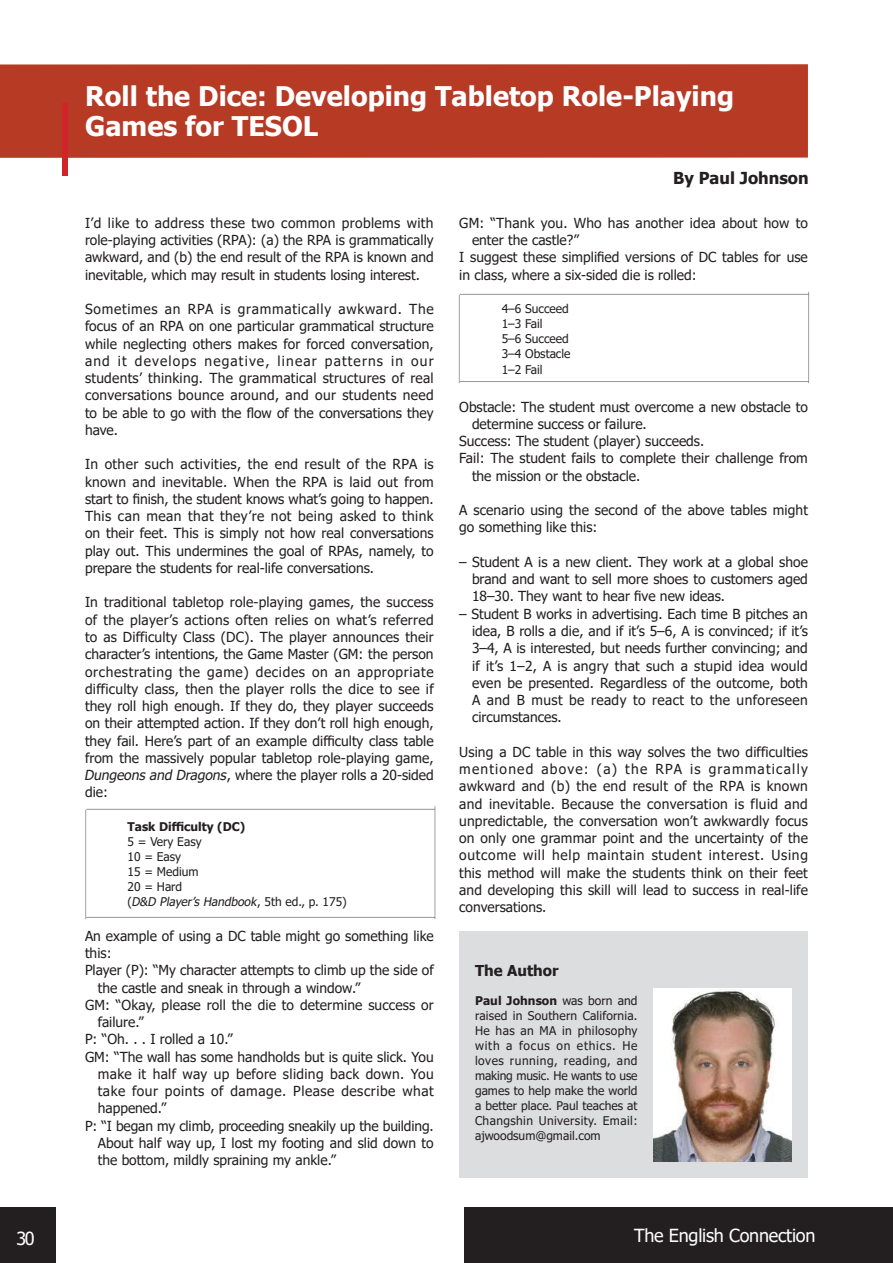
<style>
.page{position:relative;width:893px;height:1263px;background:#fff}
.page>*{position:absolute;margin:0;border:0;box-sizing:border-box;transform-origin:0 0}
.t1{font:700 27px/30px "Tahoma";color:#fff}
.t2{font:18px "Tahoma";letter-spacing:-.015em;color:#fff}
.t3{font:700 16.5px "Tahoma";color:#231f20}
.t4{font:16.5px "Myriad Pro";color:#fff}
.t5{font:700 15px "Tahoma";color:#231f20}
.t6{font:13.8px/17.2px "Tahoma";color:#231f20;text-align:justify}
.t7{font:13.8px "Tahoma";letter-spacing:.04em;color:#231f20}
.t8{font:13.8px "Tahoma";letter-spacing:.025em;color:#231f20}
.t9{font:12px/15px "Tahoma";color:#231f20}
.t10{font:700 12px "Tahoma";color:#231f20}
.s1{font-style:italic}
.s2{font-weight:700}
</style>
<div class="page">
<div style="left:459px;top:932px;width:349px;height:246px;background:#dcdddf"></div>
<div style="left:0;top:1208px;width:56px;height:55px;background:#231f20"></div>
<div style="left:465px;top:1208px;width:428px;height:55px;background:#231f20"></div>
<div style="left:0;top:64px;width:808px;height:94px;background:#b73a25"></div>
<hr style="left:86px;top:809px;width:349px;height:1px;background:#000">
<hr style="left:86px;top:917px;width:349px;height:1px;background:#000">
<hr style="left:435px;top:806px;width:1px;height:113px;background:#231f20">
<hr style="left:85px;top:810px;width:1px;height:109px;background:#231f20">
<hr style="left:460px;top:294px;width:349px;height:1px;background:#000">
<hr style="left:460px;top:381px;width:349px;height:1px;background:#000">
<hr style="left:808px;top:292px;width:1px;height:91px;background:#231f20">
<hr style="left:459px;top:295px;width:1px;height:88px;background:#231f20">
<img style="left:654px;top:988px;width:138px;height:173px">
<div style="left:62px;top:103px;width:6px;height:73px;background:#d1232a"></div>
<h1 class="t1" style="left:85px;top:82px;width:650px">Roll the Dice: Developing Tabletop Role-Playing<br>Games for TESOL</h1>
<p class="t3" style="left:673px;top:166px;width:137px">By Paul Johnson</p>
<p class="t6" style="left:85px;top:215px;width:350px">I’d like to address these two common problems with role-playing activities (RPA): (a) the RPA is grammatically awkward, and (b) the end result of the RPA is known and inevitable, which may result in students losing interest.</p>
<p class="t6" style="left:85px;top:301px;width:350px">Sometimes an RPA is grammatically awkward. The focus of an RPA on one particular grammatical structure while neglecting others makes for forced conversation, and it develops negative, linear patterns in our students’ thinking. The grammatical structures of real conversations bounce around, and our students need to be able to go with the flow of the conversations they have.</p>
<p class="t6" style="left:85px;top:457px;width:350px">In other such activities, the end result of the RPA is known and inevitable. When the RPA is laid out from start to finish, the student knows what’s going to happen.<br>This can mean that they’re not being asked to think on their feet. This is simply not how real conversations play out. This undermines the goal of RPAs, namely, to prepare the students for real-life conversations.</p>
<p class="t6" style="left:84px;top:595px;width:351px">In traditional tabletop role-playing games, the success of the player’s actions often relies on what’s referred to as Difficulty Class (DC). The player announces their character’s intentions, the Game Master (GM: the person orchestrating the game) decides on an appropriate difficulty class, then the player rolls the dice to see if they roll high enough. If they do, they player succeeds on their attempted action. If they don’t roll high enough, they fail. Here’s part of an example difficulty class table from the massively popular tabletop role-playing game, <span class="s1">Dungeonsand Dragons</span>, where the player rolls a 20-sided die:</p>
<p class="t10" style="left:128px;top:818px;width:119px">Task Difficulty (DC)</p>
<p class="t9" style="left:128px;top:835px;width:221px">5 = Very Easy<br>10 = Easy<br>15 = Medium<br>20 = Hard<br>( <span class="s1">D&amp;D Player’sHandbook</span>, 5 t h e d . , p . 1 7 5 )</p>
<p class="t6" style="left:85px;top:928px;width:350px">An example of using a DC table might go something like</p>
<p class="t6" style="left:85px;top:945px;width:28px">this:</p>
<p class="t6" style="left:85px;top:962px;width:350px">Player (P): “My character attempts to climb up the side of</p>
<p class="t6" style="left:98px;top:980px;width:264px">the castle and sneak in through a window.”</p>
<p class="t6" style="left:85px;top:997px;width:350px">GM: “Okay, please roll the die to determine success or</p>
<p class="t6" style="left:98px;top:1014px;width:48px">failure.”</p>
<p class="t6" style="left:85px;top:1031px;width:149px">P: “Oh. . . I rolled a 10.”</p>
<p class="t6" style="left:85px;top:1049px;width:350px">GM: “The wall has some handholds but is quite slick. You</p>
<p class="t8" style="left:98px;top:1064px;width:337px">make it half way up before sliding back down. You</p>
<p class="t7" style="left:98px;top:1082px;width:337px">take four points of damage. Please describe what</p>
<p class="t6" style="left:98px;top:1100px;width:70px">happened.”</p>
<p class="t6" style="left:85px;top:1118px;width:350px">P: “I began my climb, proceeding sneakily up the building.</p>
<p class="t6" style="left:98px;top:1135px;width:337px">About half way up, I lost my footing and slid down to</p>
<p class="t6" style="left:98px;top:1152px;width:240px">the bottom, mildly spraining my ankle.”</p>
<p class="t6" style="left:459px;top:215px;width:350px">GM: “Thank you. Who has another idea about how to</p>
<p class="t6" style="left:472px;top:232px;width:108px">enter the castle?”</p>
<p class="t6" style="left:459px;top:250px;width:350px">I suggest these simplified versions of DC tables for use</p>
<p class="t6" style="left:459px;top:267px;width:239px">in class, where a six-sided die is rolled:</p>
<p class="t9" style="left:502px;top:301px;width:70px">4–6 Succeed<br>1–3 Fail<br>5–6 Succeed<br>3–4 Obstacle</p>
<p class="t9" style="left:502px;top:363px;width:42px">1–2 Fail</p>
<p class="t6" style="left:459px;top:399px;width:350px">Obstacle: The student must overcome a new obstacle to</p>
<p class="t6" style="left:472px;top:416px;width:176px">determine success or failure.</p>
<p class="t6" style="left:459px;top:433px;width:246px">Success: The student (player) succeeds.</p>
<p class="t6" style="left:459px;top:451px;width:350px">Fail: The student fails to complete their challenge from</p>
<p class="t6" style="left:472px;top:468px;width:170px">the mission or the obstacle.</p>
<p class="t6" style="left:459px;top:502px;width:350px">A scenario using the second of the above tables might go something like this:</p>
<p class="t6" style="left:472px;top:554px;width:337px;text-indent:-13px">– Student A is a new client. They work at a global shoe brand and want to sell more shoes to customers aged 18–30. They want to hear five new ideas.</p>
<p class="t6" style="left:472px;top:606px;width:337px;text-indent:-13px">– Student B works in advertising. Each time B pitches an idea, B rolls a die, and if it’s 5–6, A is convinced; if it’s 3–4, A is interested, but needs further convincing; and if it’s 1–2, A is angry that such a stupid idea would even be presented. Regardless of the outcome, both A and B must be ready to react to the unforeseen circumstances.</p>
<p class="t6" style="left:459px;top:744px;width:350px">Using a DC table in this way solves the two difficulties mentioned above: (a) the RPA is grammatically awkward and (b) the end result of the RPA is known and inevitable. Because the conversation is fluid and unpredictable, the conversation won’t awkwardly focus on only one grammar point and the uncertainty of the outcome will help maintain student interest. Using this method will make the students think on their feet and developing this skill will lead to success in real-life conversations.</p>
<p class="t5" style="left:475px;top:960px;width:85px">The Author</p>
<p class="t9" style="left:475px;top:993px;width:164px;text-align:justify"><span class="s2">Paul Johnson</span> was born and raised in Southern California.<br>He has an MA in philosophy with a focus on ethics. He loves running, reading, and making music. He wants to use games to help make the world a better place. Paul teaches at Changshin University. Email: ajwoodsum@gmail.com</p>
<h2 class="t2" style="left:16px;top:1226px;width:20px">30</h2>
<h2 class="t2" style="left:634px;top:1223px;width:183px">The English Connection</h2>
<p class="t4" style="left:32px;top:1238px;width:17px">30</p>
</div>
